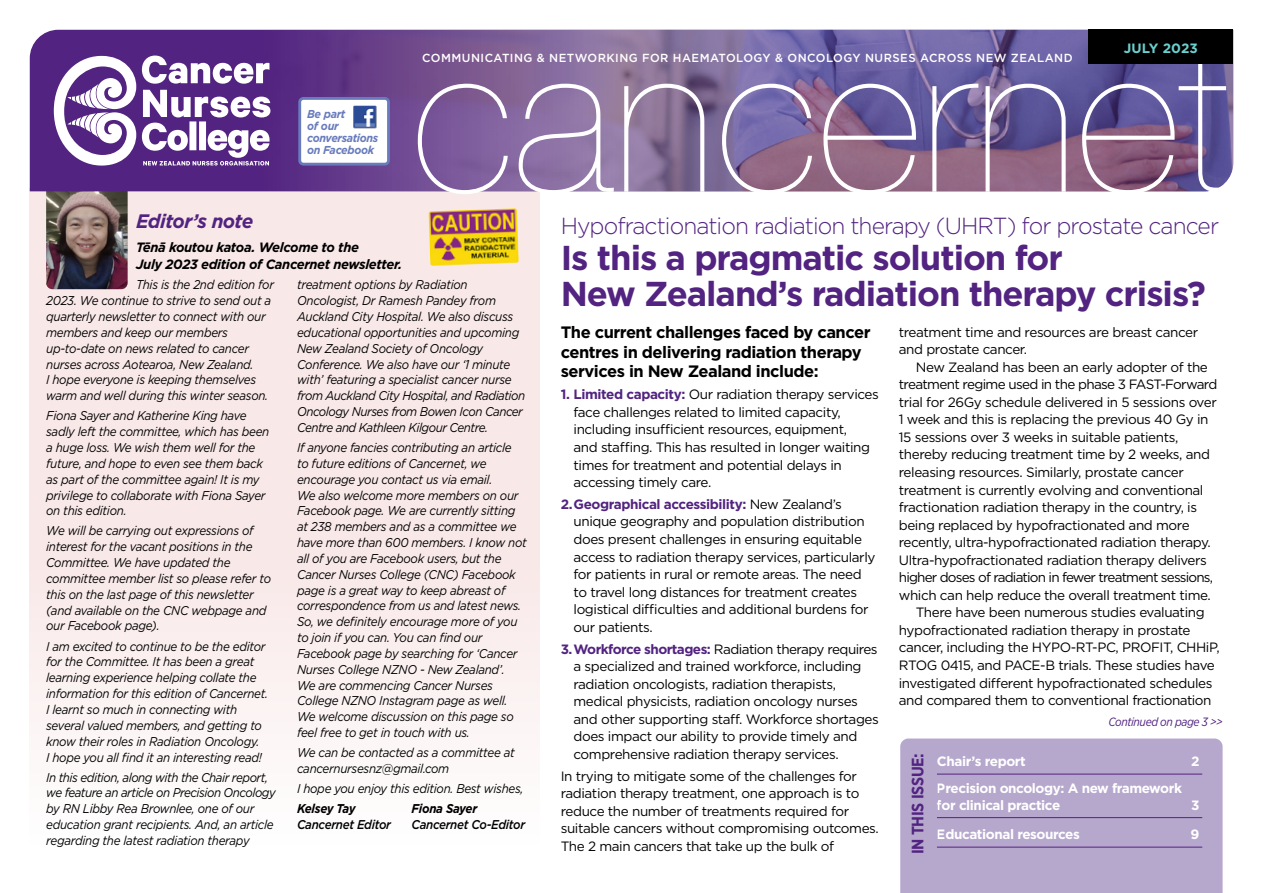
<style>
.page{position:relative;width:1263px;height:893px;background:#fff}
.page>*{position:absolute;margin:0;border:0;box-sizing:border-box;transform-origin:0 0}
.t1{font:700 34.5px/36px "Gotham";letter-spacing:-.03em;color:#522380}
.t2{font:300 23.25px "Gotham";letter-spacing:-.04em;color:#522380}
.t3{font:italic 700 19.5px "Gotham";letter-spacing:-.035em;color:#522380}
.t4{font:700 16.5px/19.5px "Gotham";letter-spacing:-.03em;color:#000}
.t5{font:700 16.5px "Gotham Narrow";letter-spacing:-.02em;color:#522380}
.t6{font:13.5px/17.5px "Gotham";letter-spacing:-.03em;color:#000}
.t7{font:700 13.5px/16.5px "Gotham";letter-spacing:-.03em;color:#fff}
.t8{font:italic 700 13.5px/17.4px "Gotham";letter-spacing:-.025em;color:#000}
.t9{font:13.5px "Gotham";letter-spacing:-.06em;color:#000}
.t10{font:13.5px "Gotham";letter-spacing:-.05em;color:#000}
.t11{font:700 13.5px "Gotham";letter-spacing:.01em;color:#6ad0ce}
.t12{font:italic 12.75px/15.9px "Gotham";letter-spacing:-.025em;color:#000;scale:.91 1}
.t13{font:italic 500 12.75px "Gotham";letter-spacing:-.025em;color:#000;scale:.91 1}
.t14{font:italic 700 12.75px "Gotham";letter-spacing:-.025em;color:#000;scale:.91 1}
.t15{font:italic 700 12.75px "Gotham";letter-spacing:-.05em;color:#000;scale:.91 1}
.t16{font:italic 12px "Gotham Narrow";letter-spacing:-.03em;color:#522380}
.t17{font:500 11.7px "Gotham";letter-spacing:.04em;color:#fff}
.t18{font:italic 700 11.55px/12px "Gotham";letter-spacing:-.03em;color:#687bbc;scale:.94 1}
.s1{font-weight:700;color:#522380}
</style>
<div class="page">
<div style="left:30px;top:189px;width:510px;height:656px;background:linear-gradient(to bottom,#f7e2e2,#fdf7f7)"></div>
<div style="left:30px;top:30px;width:234px;height:161px;background:#522380"></div>
<img style="left:264px;top:30px;width:969px;height:161px">
<svg style="left:142px;top:56px;width:127px;height:28px"></svg>
<svg style="left:142px;top:90px;width:128px;height:76px"></svg>
<img style="left:46px;top:56px;width:90px;height:233px">
<svg style="left:418px;top:53px;width:808px;height:142px;background:#8974a1"></svg>
<div style="left:1089px;top:30px;width:144px;height:34px;background:#000"></div>
<div style="left:300px;top:98px;width:88px;height:66px;background:#fff;border-radius:4px"></div>
<div style="left:298px;top:97px;width:92px;height:69px;border:3px solid #687bbc;border-radius:4px"></div>
<img style="left:353px;top:105px;width:24px;height:24px">
<img style="left:428px;top:208px;width:91px;height:58px">
<div style="left:900px;top:738px;width:322px;height:155px;background:#b6a8cd"></div>
<hr style="left:937px;top:774px;width:265px;height:1px;background:#522380">
<hr style="left:937px;top:817px;width:265px;height:1px;background:#522380">
<hr style="left:937px;top:847px;width:265px;height:1px;background:#522380">
<div style="left:937px;top:753px;width:265px;height:18px;background:#b6a8cd"></div>
<div style="left:938px;top:828px;width:265px;height:17px;background:#b6a8cd"></div>
<div style="left:938px;top:784px;width:263px;height:27px;background:#b6a8cd"></div>
<p class="t18" style="left:307px;top:108px;width:77px">Be part<br>of our conversations on Facebook</p>
<p class="t17" style="left:422px;top:51px;width:652px">COMMUNICATING &amp; NETWORKING FOR HAEMATOLOGY &amp; ONCOLOGY NURSES ACROSS NEW ZEALAND</p>
<p class="t11" style="left:1124px;top:39px;width:76px">JULY 2023</p>
<h3 class="t3" style="left:136px;top:208px;width:119px">Editor’s note</h3>
<p class="t8" style="left:136px;top:238px;width:268px">Tēnā koutou katoa. Welcome to the<br>July 2023 edition of Cancernet newsletter.</p>
<p class="t12" style="left:46px;top:277px;width:252px;text-indent:90px">This is the 2nd edition for 2023. We continue to strive to send out a quarterly newsletter to connect with our members and keep our members up-to-date on news related to cancer nurses across Aotearoa, New Zealand.<br>I hope everyone is keeping themselves warm and well during this winter season.</p>
<p class="t12" style="left:46px;top:408px;width:247px">Fiona Sayer and Katherine King have sadly left the committee, which has been a huge loss. We wish them well for the future, and hope to even see them back as part of the committee again! It is my privilege to collaborate with Fiona Sayer on this edition.</p>
<p class="t12" style="left:46px;top:523px;width:249px">We will be carrying out expressions of interest for the vacant positions in the Committee. We have updated the committee member list so please refer to this on the last page of this newsletter (and available on the CNC webpage and our Facebook page).</p>
<p class="t12" style="left:46px;top:638px;width:245px">I am excited to continue to be the editor for the Committee. It has been a great learning experience helping collate the information for this edition of Cancernet.<br>I learnt so much in connecting with several valued members, and getting to know their roles in Radiation Oncology.<br>I hope you all find it an interesting read!</p>
<p class="t12" style="left:46px;top:769px;width:254px">In this edition, along with the Chair report, we feature an article on Precision Oncology by RN Libby Rea Brownlee, one of our education grant recipients. And, an article regarding the latest radiation therapy</p>
<p class="t12" style="left:297px;top:277px;width:252px">treatment options by Radiation Oncologist, Dr Ramesh Pandey from Auckland City Hospital. We also discuss educational opportunities and upcoming New Zealand Society of Oncology Conference. We also have our ‘1 minute with’ featuring a specialist cancer nurse from Auckland City Hospital, and Radiation Oncology Nurses from Bowen Icon Cancer Centre and Kathleen Kilgour Centre.</p>
<p class="t12" style="left:297px;top:439px;width:254px">If anyone fancies contributing an article<br>to future editions of Cancernet, we encourage you contact us via email.<br>We also welcome more members on our Facebook page. We are currently sitting at 238 members and as a committee we have more than 600 members. I know not all of you are Facebook users, but the Cancer Nurses College (CNC) Facebook page is a great way to keep abreast of correspondence from us and latest news.<br>So, we definitely encourage more of you to join if you can. You can find our Facebook page by searching for ‘Cancer Nurses College NZNO - New Zealand’.<br>We are commencing Cancer Nurses College NZNO Instagram page as well.<br>We welcome discussion on this page so feel free to get in touch with us.</p>
<p class="t12" style="left:297px;top:744px;width:241px">We can be contacted as a committee at cancernursesnz@gmail.com</p>
<p class="t12" style="left:297px;top:780px;width:250px">I hope you enjoy this edition. Best wishes,</p>
<p class="t15" style="left:297px;top:800px;width:66px">Kelsey Tay</p>
<p class="t14" style="left:411px;top:800px;width:74px">Fiona Sayer</p>
<p class="t13" style="left:297px;top:816px;width:105px">Cancernet Editor</p>
<p class="t13" style="left:411px;top:816px;width:126px">Cancernet Co-Editor</p>
<h2 class="t2" style="left:561px;top:211px;width:660px">Hypofractionation radiation therapy (UHRT) for prostate cancer</h2>
<h1 class="t1" style="left:561px;top:240px;width:647px">Is this a pragmatic solution for<br>New Zealand’s radiation therapy crisis?</h1>
<p class="t4" style="left:561px;top:323px;width:311px">The current challenges faced by cancer centres in delivering radiation therapy services in New Zealand include:</p>
<p class="t6" style="left:573px;top:385px;width:307px;text-indent:-13px"><span class="s1">1. Limited capacity:</span> Our radiation therapy services face challenges related to limited capacity, including insufficient resources, equipment,<br>and staffing. This has resulted in longer waiting times for treatment and potential delays in accessing timely care.</p>
<p class="t6" style="left:573px;top:495px;width:303px;text-indent:-13px"><span class="s1">2.Geographical accessibility:</span> New Zealand’s unique geography and population distribution does present challenges in ensuring equitable access to radiation therapy services, particularly for patients in rural or remote areas. The need to travel long distances for treatment creates logistical difficulties and additional burdens for our patients.</p>
<p class="t6" style="left:573px;top:640px;width:307px;text-indent:-13px"><span class="s1">3.Workforce shortages:</span> Radiation therapy requires a specialized and trained workforce, including radiation oncologists, radiation therapists, medical physicists, radiation oncology nurses and other supporting staff. Workforce shortages does impact our ability to provide timely and comprehensive radiation therapy services.</p>
<p class="t6" style="left:561px;top:767px;width:320px">In trying to mitigate some of the challenges for radiation therapy treatment, one approach is to reduce the number of treatments required for suitable cancers without compromising outcomes.<br>The 2 main cancers that take up the bulk of</p>
<p class="t6" style="left:899px;top:323px;width:301px">treatment time and resources are breast cancer and prostate cancer.</p>
<p class="t6" style="left:916px;top:358px;width:294px">New Zealand has been an early adopter of the</p>
<p class="t10" style="left:899px;top:376px;width:320px">treatment regime used in the phase 3 FAST-Forward</p>
<p class="t6" style="left:899px;top:393px;width:319px">trial for 26Gy schedule delivered in 5 sessions over</p>
<p class="t6" style="left:899px;top:410px;width:311px">1 week and this is replacing the previous 40 Gy in</p>
<p class="t6" style="left:899px;top:428px;width:281px">15 sessions over 3 weeks in suitable patients,</p>
<p class="t6" style="left:899px;top:446px;width:313px">thereby reducing treatment time by 2 weeks, and</p>
<p class="t6" style="left:899px;top:463px;width:287px">releasing resources. Similarly, prostate cancer</p>
<p class="t6" style="left:899px;top:481px;width:306px">treatment is currently evolving and conventional</p>
<p class="t6" style="left:899px;top:498px;width:300px">fractionation radiation therapy in the country, is</p>
<p class="t6" style="left:899px;top:516px;width:292px">being replaced by hypofractionated and more</p>
<p class="t6" style="left:899px;top:533px;width:313px">recently, ultra-hypofractionated radiation therapy.</p>
<p class="t6" style="left:899px;top:551px;width:310px">Ultra-hypofractionated radiation therapy delivers</p>
<p class="t9" style="left:899px;top:569px;width:316px">higher doses of radiation in fewer treatment sessions,</p>
<p class="t6" style="left:899px;top:586px;width:314px">which can help reduce the overall treatment time.</p>
<p class="t6" style="left:916px;top:603px;width:290px">There have been numerous studies evaluating</p>
<p class="t6" style="left:899px;top:621px;width:293px">hypofractionated radiation therapy in prostate</p>
<p class="t6" style="left:899px;top:639px;width:322px">cancer, including the HYPO-RT-PC, PROFIT, CHHiP,</p>
<p class="t6" style="left:899px;top:656px;width:317px">RTOG 0415, and PACE-B trials. These studies have</p>
<p class="t6" style="left:899px;top:674px;width:315px">investigated different hypofractionated schedules</p>
<p class="t6" style="left:899px;top:691px;width:314px">and compared them to conventional fractionation</p>
<p class="t16" style="left:1108px;top:715px;width:116px">Continued on page 3 &gt;&gt;</p>
<p class="t7" style="left:937px;top:753px;width:90px">Chair’s report</p>
<p class="t7" style="left:1191px;top:753px;width:10px">2</p>
<p class="t7" style="left:937px;top:780px;width:247px">Precision oncology: A new framework for clinical practice</p>
<p class="t5" style="left:907px;top:854px;width:102px;rotate:-90deg">IN THIS ISSUE:</p>
<p class="t7" style="left:1191px;top:797px;width:10px">3</p>
<p class="t7" style="left:937px;top:826px;width:145px">Educational resources</p>
<p class="t7" style="left:1190px;top:826px;width:10px">9</p>
</div>
